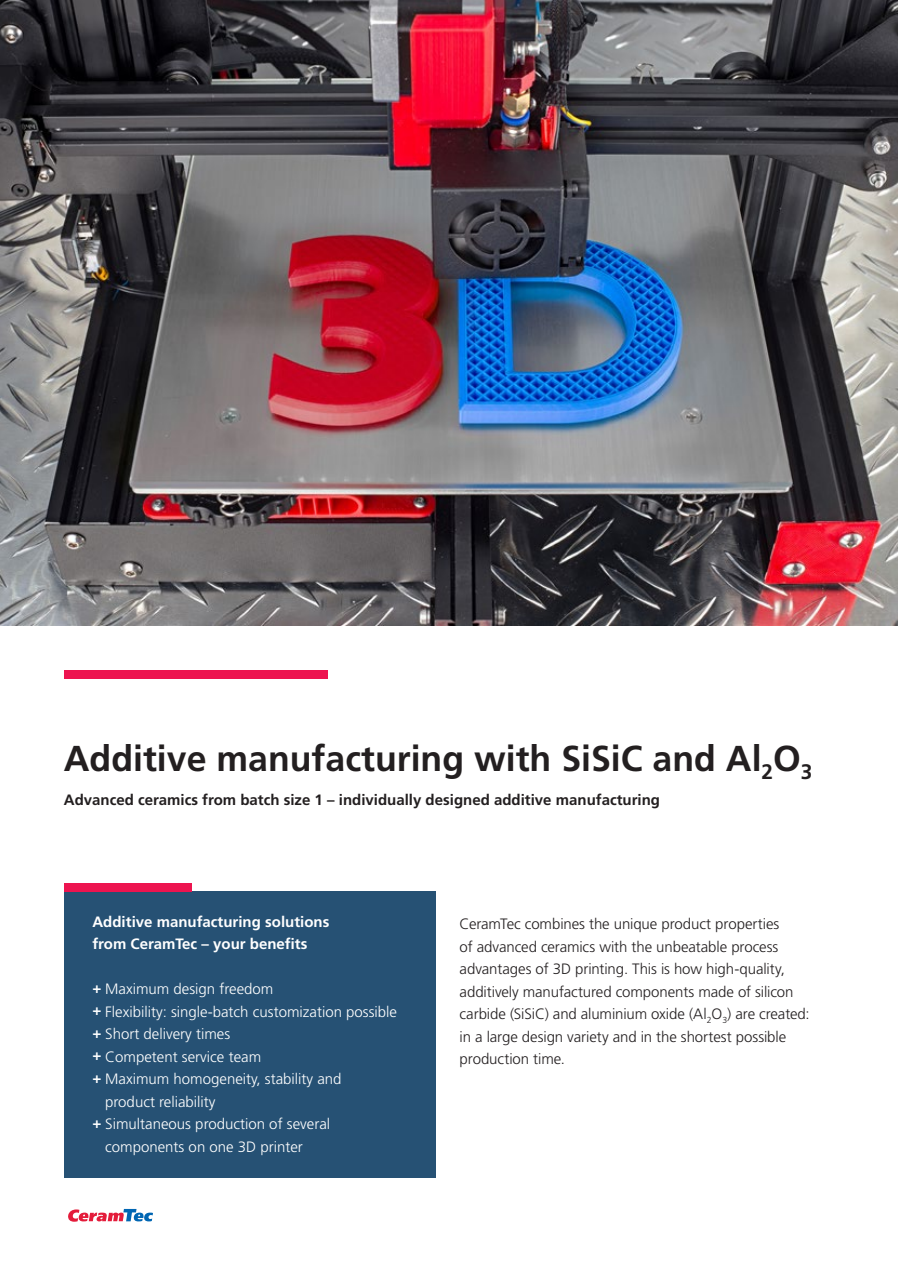
<style>
.page{position:relative;width:898px;height:1263px;background:#fff}
.page>*{position:absolute;margin:0;border:0;box-sizing:border-box;transform-origin:0 0}
.t1{font:700 36px "Frutiger LT Std";color:#231f20}
.t2{font:300 15px/22.5px "Frutiger LT Std";letter-spacing:-.005em;color:#231f20}
.t3{font:300 15px "Frutiger LT Std";color:#fff}
.t4{font:700 15px "Frutiger LT Std";color:#231f20}
.t5{font:700 15px/22.5px "Frutiger LT Std";color:#fff}
.s1{font-weight:700}
</style>
<div class="page">
<svg style="left:68px;top:1209px;width:85px;height:12px"></svg>
<img style="left:0;top:0;width:897px;height:625px">
<div style="left:64px;top:670px;width:263px;height:8px;background:#ed1450"></div>
<div style="left:64px;top:891px;width:371px;height:287px;background:#265174"></div>
<div style="left:64px;top:883px;width:127px;height:9px;background:#ed1450"></div>
<h1 class="t1" style="left:64px;top:738px;width:749px">Additive manufacturing with SiSiC and Al<sub>2</sub>O<sub>3</sub></h1>
<p class="t4" style="left:64px;top:791px;width:597px">Advanced ceramics from batch size 1 – individually designed additive manufacturing</p>
<p class="t5" style="left:92px;top:910px;width:238px">Additive manufacturing solutions from CeramTec – your benefits</p>
<p class="t3" style="left:92px;top:981px;width:182px"><span class="s1">+</span> Maximum design freedom</p>
<p class="t3" style="left:92px;top:1003px;width:306px"><span class="s1">+</span> Flexibility: single-batch customization possible</p>
<p class="t3" style="left:92px;top:1026px;width:139px"><span class="s1">+</span> Short delivery times</p>
<p class="t3" style="left:92px;top:1048px;width:170px"><span class="s1">+</span> Competent service team</p>
<p class="t3" style="left:92px;top:1071px;width:250px"><span class="s1">+</span> Maximum homogeneity, stability and</p>
<p class="t3" style="left:105px;top:1093px;width:112px">product reliability</p>
<p class="t3" style="left:92px;top:1116px;width:239px"><span class="s1">+</span> Simultaneous production of several</p>
<p class="t3" style="left:105px;top:1138px;width:199px">components on one 3D printer</p>
<p class="t2" style="left:459px;top:913px;width:351px">CeramTec combines the unique product properties<br>of advanced ceramics with the unbeatable process advantages of 3D printing. This is how high-quality, additively manufactured components made of silicon carbide (SiSiC) and aluminium oxide (Al<sub>2</sub>O<sub>3</sub>) are created: in a large design variety and in the shortest possible production time.</p>
</div>
